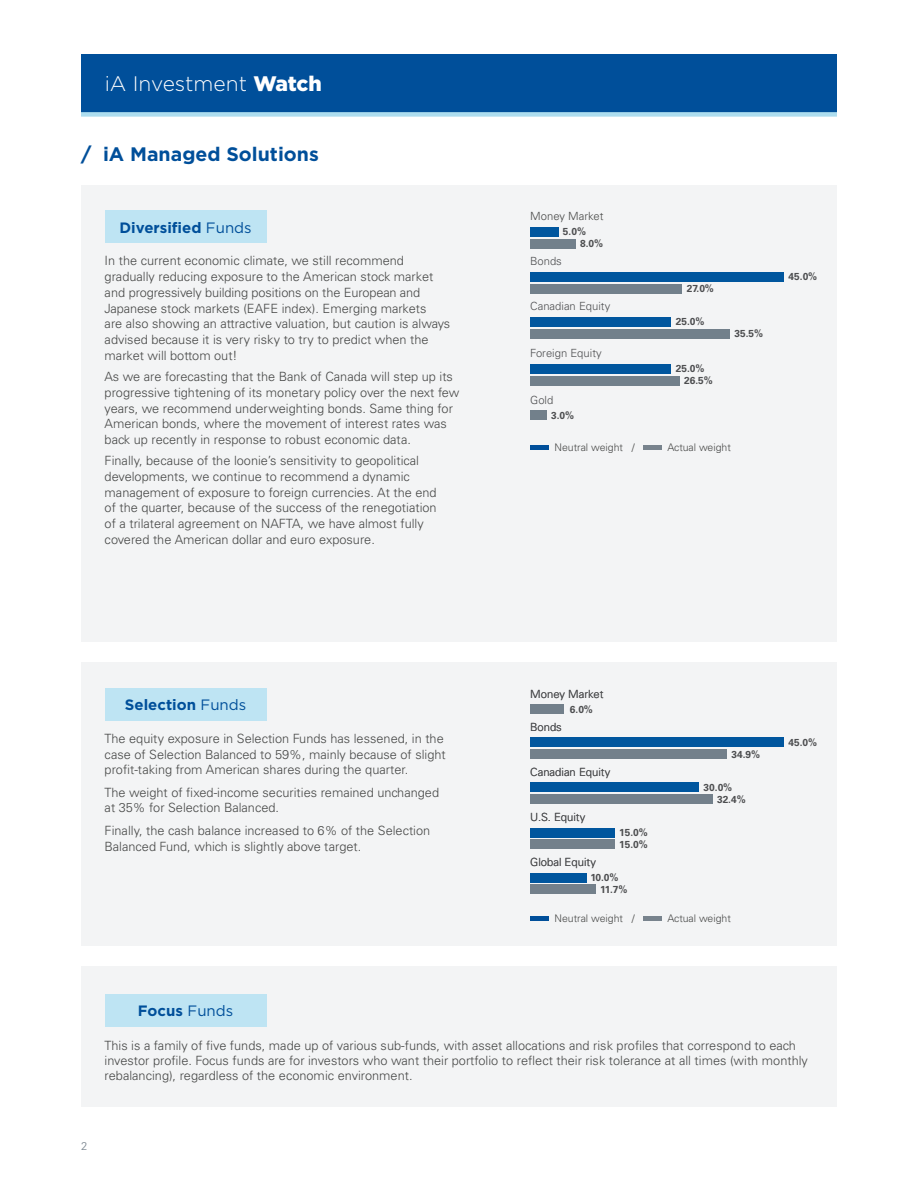
<style>
.page{position:relative;width:918px;height:1188px;background:#fff}
.page>*{position:absolute;margin:0;border:0;box-sizing:border-box;transform-origin:0 0}
.t1{font:300 21px "Gotham";color:#fff}
.t2{font:700 19.5px "Gotham";color:#004f9a}
.t3{font:700 15px "Gotham";color:#004f9a}
.t4{font:300 12.75px/15.8px "Univers";color:#474847}
.t5{font:300 11.25px "Univers";color:#4d4e50}
.t6{font:300 11.25px "Univers";color:#474847}
.t7{font:300 11.25px "Univers";color:#78838d}
.t8{font:300 10.5px "Univers";color:#474847}
.t9{font:700 10.2px/11.7px "Univers";color:#4d4e50}
.s1{font-weight:900}
.s2{font-weight:400}
</style>
<div class="page">
<div style="left:81px;top:54px;width:756px;height:58px;background:#004f9a"></div>
<div style="left:81px;top:112px;width:756px;height:5px;background:#adddef"></div>
<div style="left:81px;top:967px;width:756px;height:140px;background:#f3f4f5"></div>
<div style="left:105px;top:994px;width:162px;height:32px;background:#bee4f3"></div>
<div style="left:81px;top:663px;width:756px;height:283px;background:#f3f4f5"></div>
<div style="left:105px;top:688px;width:162px;height:32px;background:#bee4f3"></div>
<div style="left:530px;top:873px;width:57px;height:9px;background:#00569e"></div>
<div style="left:530px;top:828px;width:85px;height:9px;background:#00569e"></div>
<div style="left:530px;top:783px;width:169px;height:9px;background:#00569e"></div>
<div style="left:530px;top:738px;width:254px;height:9px;background:#00569e"></div>
<div style="left:530px;top:885px;width:66px;height:9px;background:#73808b"></div>
<div style="left:530px;top:840px;width:85px;height:9px;background:#73808b"></div>
<div style="left:530px;top:794px;width:183px;height:10px;background:#73808b"></div>
<div style="left:530px;top:749px;width:197px;height:10px;background:#73808b"></div>
<div style="left:530px;top:704px;width:34px;height:10px;background:#73808b"></div>
<div style="left:530px;top:916px;width:19px;height:5px;background:#004f9a"></div>
<div style="left:644px;top:916px;width:18px;height:5px;background:#78838d"></div>
<div style="left:81px;top:185px;width:756px;height:457px;background:#f3f4f5"></div>
<div style="left:530px;top:364px;width:141px;height:9px;background:#00569e"></div>
<div style="left:530px;top:317px;width:141px;height:10px;background:#00569e"></div>
<div style="left:530px;top:272px;width:254px;height:10px;background:#00569e"></div>
<div style="left:530px;top:227px;width:28px;height:10px;background:#00569e"></div>
<div style="left:530px;top:284px;width:152px;height:9px;background:#72808b"></div>
<div style="left:530px;top:239px;width:45px;height:9px;background:#72808b"></div>
<div style="left:530px;top:329px;width:200px;height:9px;background:#72808b"></div>
<div style="left:530px;top:411px;width:17px;height:9px;background:#72808b"></div>
<div style="left:530px;top:376px;width:149px;height:10px;background:#72808b"></div>
<div style="left:530px;top:445px;width:19px;height:5px;background:#004f9a"></div>
<div style="left:644px;top:445px;width:18px;height:5px;background:#78838d"></div>
<div style="left:105px;top:211px;width:162px;height:32px;background:#bee4f3"></div>
<h1 class="t1" style="left:105px;top:71px;width:219px">iA Investment <span class="s1">Watch</span></h1>
<h2 class="t2" style="left:81px;top:141px;width:239px">/ iA Managed Solutions</h2>
<p class="t3" style="left:120px;top:217px;width:134px">Diversified <span class="s2">Funds</span></p>
<p class="t4" style="left:105px;top:253px;width:347px">In the current economic climate, we still recommend gradually reducing exposure to the American stock market and progressively building positions on the European and Japanese stock markets (EAFE index). Emerging markets<br>are also showing an attractive valuation, but caution is always advised because it is very risky to try to predict when the market will bottom out!</p>
<p class="t4" style="left:105px;top:369px;width:356px">As we are forecasting that the Bank of Canada will step up its progressive tightening of its monetary policy over the next few years, we recommend underweighting bonds. Same thing for American bonds, where the movement of interest rates was back up recently in response to robust economic data.</p>
<p class="t4" style="left:105px;top:453px;width:334px">Finally, because of the loonie’s sensitivity to geopolitical developments, we continue to recommend a dynamic management of exposure to foreign currencies. At the end of the quarter, because of the success of the renegotiation of a trilateral agreement on NAFTA, we have almost fully covered the American dollar and euro exposure.</p>
<p class="t3" style="left:125px;top:695px;width:123px">Selection <span class="s2">Funds</span></p>
<p class="t4" style="left:105px;top:730px;width:343px">The equity exposure in Selection Funds has lessened, in the case of Selection Balanced to 59%, mainly because of slight profit-taking from American shares during the quarter.</p>
<p class="t4" style="left:105px;top:784px;width:336px">The weight of fixed-income securities remained unchanged at 35% for Selection Balanced.</p>
<p class="t4" style="left:105px;top:823px;width:327px">Finally, the cash balance increased to 6% of the Selection<br>Balanced Fund, which is slightly above target.</p>
<p class="t6" style="left:530px;top:209px;width:75px">Money Market</p>
<p class="t9" style="left:580px;top:226px;width:25px;text-indent:-17px">5.0%<br>8.0%</p>
<p class="t5" style="left:530px;top:254px;width:33px">Bonds</p>
<p class="t5" style="left:530px;top:299px;width:82px">Canadian Equity</p>
<p class="t5" style="left:530px;top:346px;width:73px">Foreign Equity</p>
<p class="t5" style="left:530px;top:393px;width:25px">Gold</p>
<p class="t9" style="left:551px;top:410px;width:25px">3.0%</p>
<p class="t9" style="left:687px;top:283px;width:28px">27.0%</p>
<p class="t9" style="left:676px;top:316px;width:30px">25.0%</p>
<p class="t9" style="left:676px;top:363px;width:30px">25.0%</p>
<p class="t9" style="left:684px;top:374px;width:30px">26.5%</p>
<p class="t9" style="left:734px;top:328px;width:30px">35.5%</p>
<p class="t8" style="left:554px;top:441px;width:82px">Neutral weight /</p>
<p class="t8" style="left:667px;top:441px;width:65px">Actual weight</p>
<p class="t9" style="left:789px;top:271px;width:30px">45.0%</p>
<p class="t5" style="left:530px;top:687px;width:75px">Money Market</p>
<p class="t5" style="left:530px;top:720px;width:33px">Bonds</p>
<p class="t9" style="left:570px;top:703px;width:25px">6.0%</p>
<p class="t5" style="left:530px;top:765px;width:82px">Canadian Equity</p>
<p class="t5" style="left:530px;top:810px;width:57px">U.S. Equity</p>
<p class="t5" style="left:530px;top:855px;width:67px">Global Equity</p>
<p class="t9" style="left:619px;top:827px;width:30px">15.0%<br>15.0%</p>
<p class="t9" style="left:590px;top:872px;width:30px">10.0%</p>
<p class="t9" style="left:600px;top:884px;width:29px">11.7%</p>
<p class="t9" style="left:731px;top:748px;width:30px">34.9%</p>
<p class="t9" style="left:717px;top:782px;width:30px;text-indent:-13px">30.0%<br>32.4%</p>
<p class="t8" style="left:554px;top:912px;width:82px">Neutral weight /</p>
<p class="t8" style="left:667px;top:912px;width:65px">Actual weight</p>
<p class="t9" style="left:788px;top:737px;width:30px">45.0%</p>
<p class="t3" style="left:138px;top:1001px;width:97px">Focus <span class="s2">Funds</span></p>
<p class="t4" style="left:105px;top:1038px;width:705px;line-height:15px">This is a family of five funds, made up of various sub-funds, with asset allocations and risk profiles that correspond to each investor profile. Focus funds are for investors who want their portfolio to reflect their risk tolerance at all times (with monthly rebalancing), regardless of the economic environment.</p>
<p class="t7" style="left:81px;top:1139px;width:8px">2</p>
</div>
